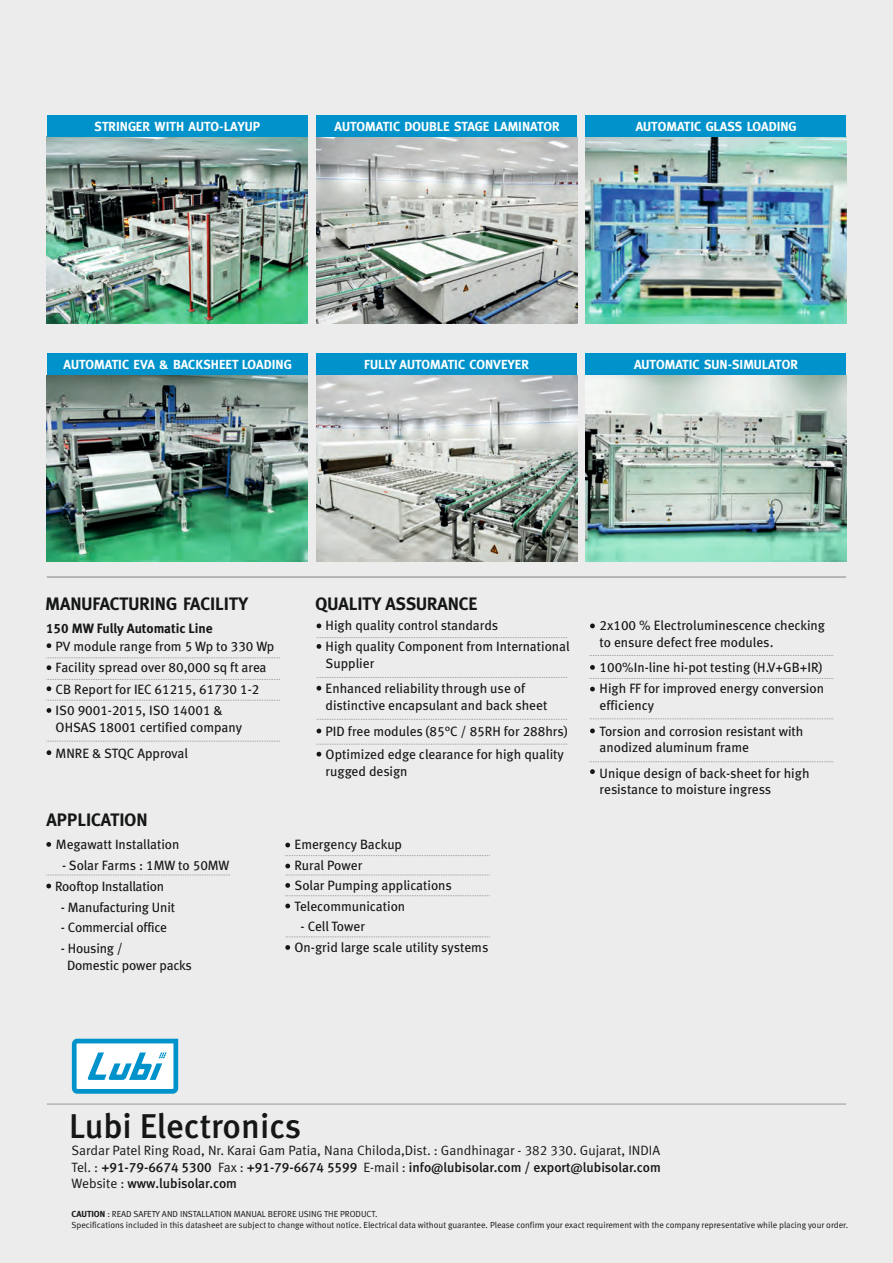
<style>
.page{position:relative;width:893px;height:1263px;background:#ececec}
.page>*{position:absolute;margin:0;border:0;box-sizing:border-box;transform-origin:0 0}
.t1{font:34.5px "Meta Medium LF";color:#151616}
.t2{font:700 18px "Meta";color:#151616}
.t3{font:13.5px/25.3px "Meta Book LF";color:#151616}
.t4{font:13.5px/16.5px "Meta Medium LF";color:#151616}
.t5{font:13.5px "Meta Normal LF";color:#151616}
.t6{font:13.5px "Meta Bold LF";color:#151616}
.t7{font:700 13.2px "Meta";color:#fff}
.t8{font:8.85px/10.8px "Meta Normal LF";color:#151616}
.s1{font-family:"Meta Normal LF"}
.s2{font-family:"Meta Bold LF"}
</style>
<div class="page">
<hr style="left:47px;top:1103px;width:799px;height:1px;background:#989899">
<svg style="left:72px;top:1039px;width:106px;height:55px;background:#9cd5ea"></svg>
<svg style="left:47px;top:657px;width:233px;height:1px"></svg>
<svg style="left:47px;top:643px;width:4px;height:5px"></svg>
<svg style="left:47px;top:679px;width:233px;height:1px"></svg>
<svg style="left:47px;top:700px;width:233px;height:1px"></svg>
<svg style="left:47px;top:741px;width:233px;height:1px"></svg>
<svg style="left:47px;top:665px;width:4px;height:5px"></svg>
<svg style="left:47px;top:686px;width:4px;height:5px"></svg>
<svg style="left:47px;top:708px;width:4px;height:5px"></svg>
<svg style="left:47px;top:750px;width:4px;height:5px"></svg>
<svg style="left:317px;top:637px;width:250px;height:1px"></svg>
<svg style="left:317px;top:623px;width:4px;height:5px"></svg>
<svg style="left:317px;top:644px;width:4px;height:5px"></svg>
<svg style="left:317px;top:686px;width:4px;height:4px"></svg>
<svg style="left:317px;top:729px;width:4px;height:4px"></svg>
<svg style="left:317px;top:752px;width:4px;height:4px"></svg>
<hr style="left:47px;top:577px;width:799px;height:1px;background:#818281">
<img style="left:47px;top:137px;width:261px;height:186px">
<div style="left:47px;top:116px;width:261px;height:21px;background:#0093cb"></div>
<img style="left:317px;top:138px;width:260px;height:185px">
<div style="left:317px;top:116px;width:260px;height:21px;background:#0093cb"></div>
<img style="left:585px;top:137px;width:261px;height:186px">
<div style="left:585px;top:116px;width:261px;height:21px;background:#0093cb"></div>
<svg style="left:317px;top:677px;width:250px;height:1px"></svg>
<svg style="left:317px;top:719px;width:250px;height:1px"></svg>
<svg style="left:317px;top:744px;width:250px;height:1px"></svg>
<svg style="left:590px;top:655px;width:244px;height:1px"></svg>
<svg style="left:590px;top:678px;width:244px;height:1px"></svg>
<svg style="left:590px;top:718px;width:244px;height:1px"></svg>
<svg style="left:590px;top:761px;width:244px;height:1px"></svg>
<svg style="left:590px;top:623px;width:5px;height:5px"></svg>
<svg style="left:590px;top:665px;width:5px;height:5px"></svg>
<svg style="left:590px;top:687px;width:5px;height:4px"></svg>
<svg style="left:590px;top:728px;width:5px;height:5px"></svg>
<svg style="left:590px;top:769px;width:5px;height:5px"></svg>
<img style="left:47px;top:375px;width:261px;height:186px">
<div style="left:47px;top:354px;width:261px;height:21px;background:#0093cb"></div>
<img style="left:317px;top:375px;width:260px;height:186px">
<div style="left:317px;top:354px;width:260px;height:21px;background:#0093cb"></div>
<img style="left:585px;top:375px;width:261px;height:186px">
<svg style="left:698px;top:470px;width:20px;height:6px"></svg>
<div style="left:585px;top:354px;width:261px;height:21px;background:#0093cb"></div>
<svg style="left:285px;top:903px;width:5px;height:5px"></svg>
<svg style="left:46px;top:884px;width:5px;height:4px"></svg>
<svg style="left:285px;top:843px;width:5px;height:4px"></svg>
<svg style="left:285px;top:864px;width:5px;height:4px"></svg>
<svg style="left:285px;top:883px;width:5px;height:5px"></svg>
<svg style="left:46px;top:842px;width:5px;height:5px"></svg>
<svg style="left:285px;top:945px;width:5px;height:5px"></svg>
<svg style="left:46px;top:874px;width:184px;height:1px"></svg>
<svg style="left:285px;top:874px;width:205px;height:1px"></svg>
<svg style="left:285px;top:855px;width:205px;height:1px"></svg>
<svg style="left:285px;top:895px;width:205px;height:1px"></svg>
<svg style="left:285px;top:936px;width:205px;height:1px"></svg>
<p class="t7" style="left:95px;top:121px;width:167px">STRINGER WITH AUTO-LAYUP</p>
<p class="t7" style="left:335px;top:121px;width:227px">AUTOMATIC DOUBLE STAGE LAMINATOR</p>
<p class="t7" style="left:636px;top:121px;width:162px">AUTOMATIC GLASS LOADING</p>
<p class="t7" style="left:64px;top:360px;width:229px">AUTOMATIC EVA &amp; BACKSHEET LOADING</p>
<p class="t7" style="left:364px;top:360px;width:166px">FULLY AUTOMATIC CONVEYER</p>
<p class="t7" style="left:634px;top:360px;width:165px">AUTOMATIC SUN-SIMULATOR</p>
<h2 class="t2" style="left:46px;top:596px;width:204px">MANUFACTURING FACILITY</h2>
<p class="t6" style="left:46px;top:621px;width:168px">150 MW Fully Automatic Line</p>
<p class="t3" style="left:56px;top:635px;width:220px;line-height:21.5px">PV module range from 5 Wp to 330 Wp<br>Facility spread over 80,000 sq ft area<br>CB Report for IEC 61215, 61730 1-2<br>IS0 9001-2015, ISO 14001 &amp;</p>
<p class="t3" style="left:56px;top:715px;width:188px;line-height:25.8px">OHSAS 18001 certified company<br>MNRE &amp; STQC Approval</p>
<h2 class="t2" style="left:47px;top:812px;width:102px">APPLICATION</h2>
<p class="t3" style="left:56px;top:832px;width:125px">Megawatt Installation</p>
<p class="t3" style="left:62px;top:852px;width:169px">- Solar Farms : 1MW to 50MW</p>
<p class="t3" style="left:55px;top:874px;width:111px">Rooftop Installation</p>
<p class="t3" style="left:61px;top:894px;width:116px">- Manufacturing Unit</p>
<p class="t3" style="left:61px;top:915px;width:108px">- Commercial office</p>
<p class="t3" style="left:67px;top:939px;width:127px;line-height:17.2px;text-indent:-6px">- Housing /<br>Domestic power packs</p>
<h2 class="t2" style="left:316px;top:596px;width:163px">QUALITY ASSURANCE</h2>
<p class="t3" style="left:326px;top:615px;width:245px;line-height:21px">High quality control standards<br>High quality Component from International</p>
<p class="t3" style="left:326px;top:651px;width:201px">Supplier<br>Enhanced reliability through use of</p>
<p class="t3" style="left:326px;top:693px;width:244px">distinctive encapsulant and back sheet<br>PID free modules (85°C / 85RH for 288hrs)</p>
<p class="t3" style="left:326px;top:746px;width:240px;line-height:16.8px">Optimized edge clearance for high quality rugged design</p>
<p class="t3" style="left:295px;top:834px;width:159px;line-height:20.5px">Emergency Backup<br>Rural Power<br>Solar Pumping applications<br>Telecommunication</p>
<p class="t3" style="left:295px;top:916px;width:195px;line-height:20.5px;text-indent:6px">- Cell Tower<br>On-grid large scale utility systems</p>
<p class="t3" style="left:600px;top:617px;width:227px;line-height:16.8px">2x100 % Electroluminescence checking to ensure defect free modules.</p>
<p class="t3" style="left:600px;top:657px;width:226px;line-height:21px">100%In-line hi-pot testing (H.V+GB+IR)<br>High FF for improved energy conversion</p>
<p class="t3" style="left:600px;top:693px;width:205px">efficiency<br>Torsion and corrosion resistant with</p>
<p class="t3" style="left:600px;top:735px;width:211px">anodized aluminum frame<br>Unique design of back-sheet for high</p>
<p class="t3" style="left:600px;top:777px;width:173px">resistance to moisture ingress</p>
<h1 class="t1" style="left:69px;top:1105px;width:234px">Lubi Electronics</h1>
<p class="t5" style="left:72px;top:1143px;width:590px">Sardar Patel Ring Road, Nr. Karai Gam Patia, Nana Chiloda,Dist. : Gandhinagar - 382 330. Gujarat, INDIA</p>
<p class="t4" style="left:72px;top:1159px;width:591px"><span class="s1">Tel. :</span> +91-79-6674 5300 <span class="s1">Fax :</span> +91-79-6674 5599 <span class="s1">E-mail :</span> info@lubisolar.com / export@lubisolar.com<br><span class="s1">Website :</span> www.lubisolar.com</p>
<p class="t8" style="left:71px;top:1208px;width:778px"><span class="s2">CAUTION</span> : READ SAFETY AND INSTALLATION MANUAL BEFORE USING THE PRODUCT.<br>Specifications included in this datasheet are subject to change without notice. Electrical data without guarantee. Please confirm your exact requirement with the company representative while placing your order.</p>
</div>
